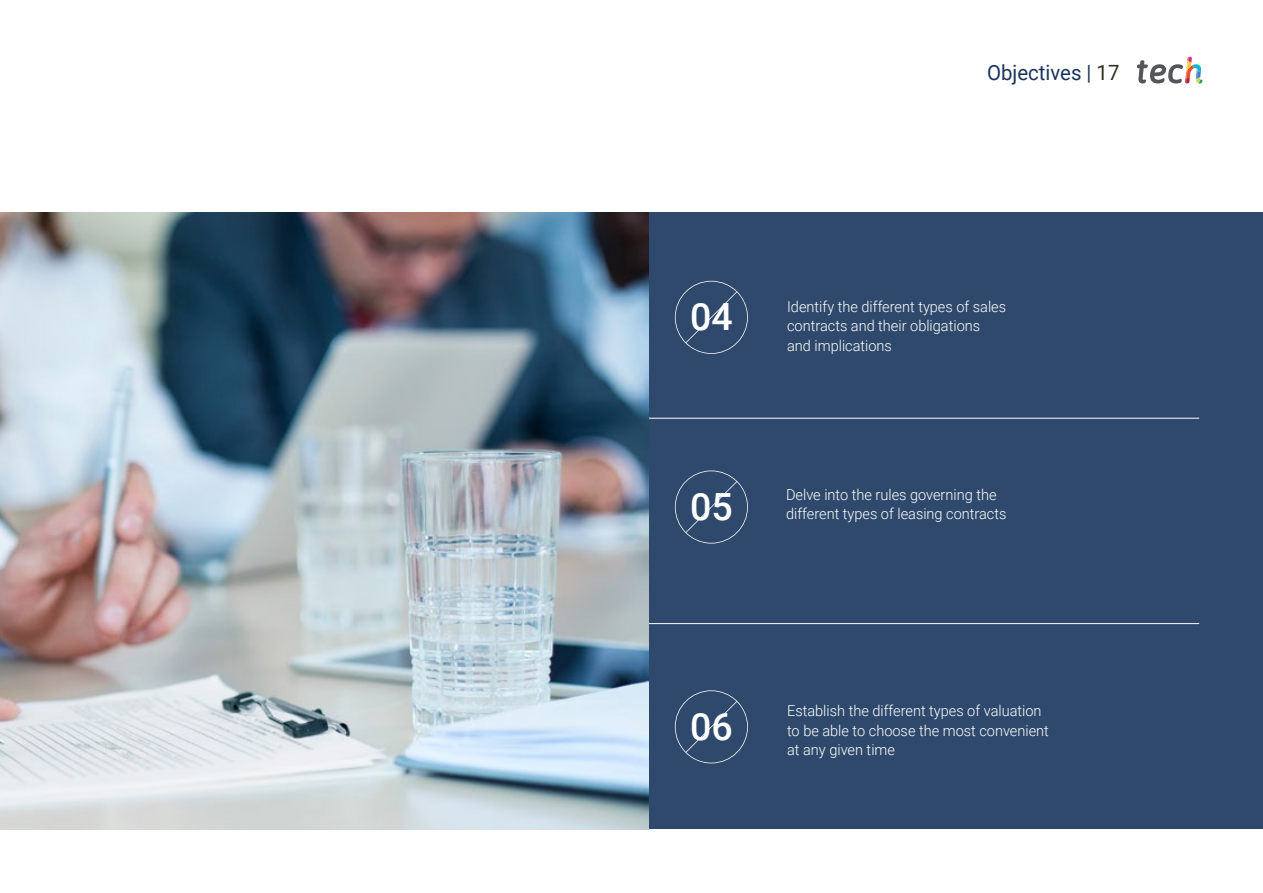
<style>
.page{position:relative;width:1263px;height:893px;background:#fff}
.page>*{position:absolute;margin:0;border:0;box-sizing:border-box;transform-origin:0 0}
.t1{font:500 37.5px "Roboto";color:#fff}
.t2{font:21px "Roboto";color:#1a355c}
.t3{font:300 15px/19.5px "Roboto";color:#fff}
.s1{color:#312e20}
</style>
<div class="page">
<div style="left:642px;top:213px;width:621px;height:616px;background:#2e496b"></div>
<hr style="left:0;top:418px;width:1199px;height:1px;background:#fff">
<hr style="left:0;top:623px;width:1199px;height:1px;background:#fff">
<svg style="left:1137px;top:57px;width:65px;height:27px"></svg>
<img style="left:0;top:213px;width:648px;height:616px">
<svg style="left:675px;top:690px;width:73px;height:73px"></svg>
<svg style="left:675px;top:281px;width:73px;height:73px"></svg>
<svg style="left:675px;top:470px;width:73px;height:74px"></svg>
<h2 class="t2" style="left:987px;top:57px;width:134px">Objectives | <span class="s1">17</span></h2>
<h1 class="t1" style="left:690px;top:290px;width:44px">04</h1>
<h1 class="t1" style="left:690px;top:480px;width:44px">05</h1>
<p class="t3" style="left:787px;top:296px;width:221px">Identify the different types of sales contracts and their obligations and implications</p>
<p class="t3" style="left:786px;top:484px;width:212px">Delve into the rules governing the</p>
<p class="t3" style="left:786px;top:503px;width:222px">different types of leasing contracts</p>
<h1 class="t1" style="left:690px;top:700px;width:44px">06</h1>
<p class="t3" style="left:787px;top:701px;width:263px">Establish the different types of valuation to be able to choose the most convenient at any given time</p>
</div>
